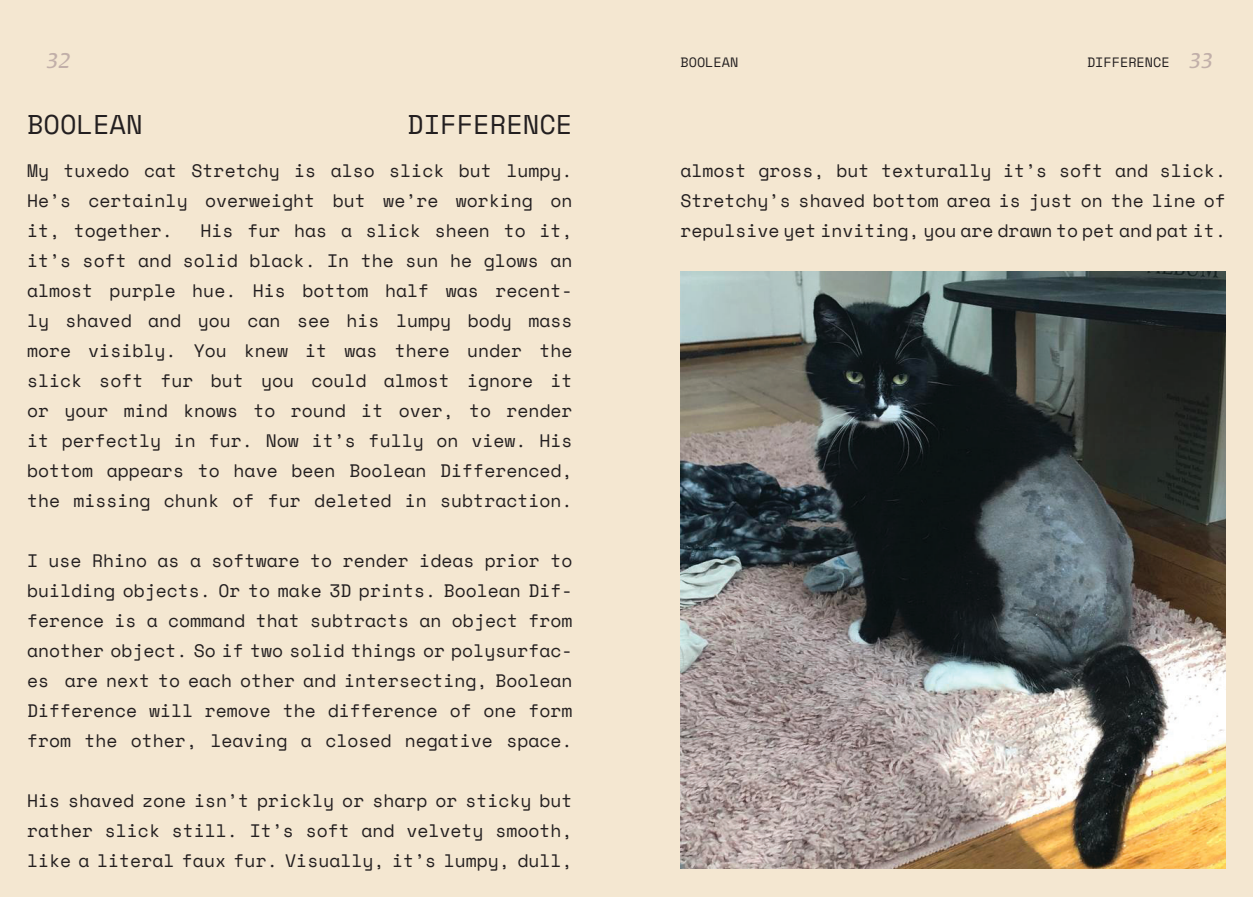
<style>
.page{position:relative;width:1253px;height:897px;background:#fff}
.page>*{position:absolute;margin:0;border:0;box-sizing:border-box;transform-origin:0 0}
.t1{font:27px "Space Mono";color:#231f20}
.t2{font:21px "Raspoutine Classic";color:#c1afa9}
.t3{font:18px/30px "Space Mono";color:#231f20;text-align:justify}
.t4{font:13.5px "Space Mono";color:#231f20}
</style>
<div class="page">
<div style="left:0;top:0;width:626px;height:896px;background:#f4e7d1"></div>
<div style="left:626px;top:0;width:627px;height:896px;background:#f4e7d1"></div>
<img style="left:680px;top:271px;width:546px;height:597px">
<p class="t2" style="left:46px;top:49px;width:25px">32</p>
<p class="t1" style="left:27px;top:105px;width:117px">BOOLEAN</p>
<p class="t1" style="left:407px;top:105px;width:167px">DIFFERENCE</p>
<p class="t3" style="left:27px;top:155px;width:547px">My tuxedo cat Stretchy is also slick but lumpy.<br>He’s certainly overweight but we’re working on it, together.</p>
<p class="t3" style="left:27px;top:215px;width:547px;text-indent:174px">His fur has a slick sheen to it, it’s soft and solid black. In the sun he glows an almost purple hue. His bottom half was recent&shy;ly shaved and you can see his lumpy body mass more visibly. You knew it was there under the slick soft fur but you could almost ignore it or your mind knows to round it over, to render it perfectly in fur. Now it’s fully on view. His bottom appears to have been Boolean Differenced, the missing chunk of fur deleted in subtraction.</p>
<p class="t3" style="left:27px;top:545px;width:547px">I use Rhino as a software to render ideas prior to building objects. Or to make 3D prints. Boolean Dif&shy;ference is a command that subtracts an object from another object. So if two solid things or polysurfac&shy;es are next to each other and intersecting, Boolean Difference will remove the difference of one form from the other, leaving a closed negative space.</p>
<p class="t3" style="left:27px;top:785px;width:547px">His shaved zone isn’t prickly or sharp or sticky but rather slick still. It’s soft and velvety smooth, like a literal faux fur. Visually, it’s lumpy, dull,</p>
<p class="t4" style="left:680px;top:52px;width:59px">BOOLEAN</p>
<p class="t4" style="left:1087px;top:52px;width:84px">DIFFERENCE</p>
<p class="t2" style="left:1189px;top:49px;width:25px">33</p>
<p class="t3" style="left:680px;top:155px;width:547px">almost gross, but texturally it’s soft and slick.<br>Stretchy’s shaved bottom area is just on the line of repulsive yet inviting, you are drawn to pet and pat it.</p>
</div>
